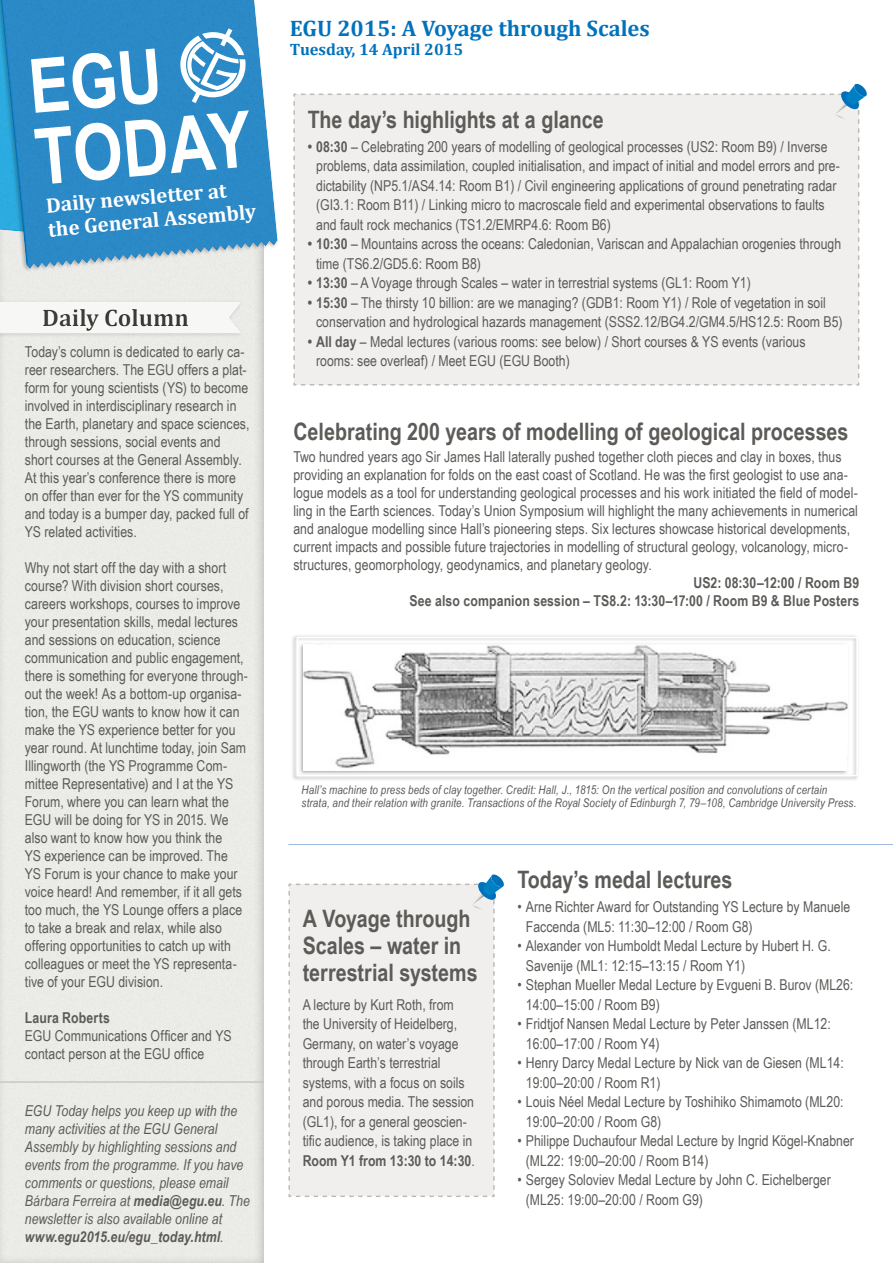
<style>
.page{position:relative;width:893px;height:1263px;background:#fff}
.page>*{position:absolute;margin:0;border:0;box-sizing:border-box;transform-origin:0 0}
.t1{font:700 78px "Arial Narrow";color:#fff}
.Titles{font:700 24px/27px "Arial Narrow";color:#5d5b58}
.t2{font:700 24px "Cambria";color:#494743}
.t3{font:700 22.5px "Cambria";color:#0072bc}
.t4{font:700 21px/24px "Cambria";color:#fff}
.t5{font:700 16.5px "Cambria";color:#0072bc}
.Body_small_for_collu{font:15px/18px "Arial Narrow";color:#5d5b58}
.Body{font:15px/19.5px "Arial Narrow";color:#5d5b58}
.Body_small_for_collu-2{font:italic 15px/18px "Arial Narrow";color:#5d5b58}
.Body_small_for_collu-3{font:700 15px "Arial Narrow";letter-spacing:.01em;color:#5d5b58}
.Body_small_for_collu-4{font:italic 700 15px "Arial Narrow";letter-spacing:.01em;color:#5d5b58}
.Body_small_for_collu-5{font:italic 12px/13.5px "Arial Narrow";letter-spacing:.01em;color:#5d5b58}
.s1{font-weight:700}
.s2{font-weight:400}
</style>
<div class="page">
<div style="left:0;top:161px;width:264px;height:1102px;background:#ebebe8"></div>
<div style="left:0;top:0;width:279px;height:274px;background:#231f20;opacity:.3"></div>
<svg style="left:0;top:0;width:278px;height:269px;background:#4296cc"></svg>
<svg style="left:180px;top:28px;width:66px;height:75px"></svg>
<div style="left:0;top:300px;width:244px;height:38px;background:#e3e3e1"></div>
<svg style="left:0;top:302px;width:241px;height:31px"></svg>
<div style="left:15px;top:299px;width:209px;height:36px;background:#231f20;opacity:.45"></div>
<hr style="left:288px;top:844px;width:605px;height:1px;background:#9dbae1">
<hr style="left:0;top:1081px;width:264px;height:2px;background:#cbc6c0">
<div style="left:291px;top:635px;width:569px;height:146px;background:#231f20;opacity:.38"></div>
<img style="left:304px;top:644px;width:544px;height:127px">
<div style="left:297px;top:637px;width:561px;height:139px;border:2px solid #fff"></div>
<div style="left:293px;top:83px;width:574px;height:303px;background:#f0efee"></div>
<svg style="left:288px;top:874px;width:216px;height:323px;background:#efeeee"></svg>
<div style="left:31px;top:48px;width:128px;height:65px;background:#2b89c7"></div>
<h1 class="t1" style="left:30px;top:99px;width:218px;rotate:-5deg">TODAY</h1>
<h3 class="t4" style="left:45px;top:193px;width:210px;rotate:-5deg">Daily newsletter at the General Assembly</h3>
<h2 class="t2" style="left:42px;top:300px;width:148px">Daily Column</h2>
<p class="Body_small_for_collu" style="left:25px;top:342px;width:226px">Today’s column is dedicated to early ca&shy;reer researchers. The EGU offers a plat&shy;form for young scientists (YS) to become involved in interdisciplinary research in the Earth, planetary and space sciences, through sessions, social events and short courses at the General Assembly.<br>At this year’s conference there is more on offer than ever for the YS community and today is a bumper day, packed full of YS related activities.</p>
<p class="Body_small_for_collu" style="left:25px;top:558px;width:225px">Why not start off the day with a short course? With division short courses, careers workshops, courses to improve your presentation skills, medal lectures and sessions on education, science communication and public engagement, there is something for everyone through&shy;out the week! As a bottom-up organisa&shy;tion, the EGU wants to know how it can make the YS experience better for you year round. At lunchtime today, join Sam Illingworth (the YS Programme Com&shy;mittee Representative) and I at the YS Forum, where you can learn what the EGU will be doing for YS in 2015. We also want to know how you think the<br>YS experience can be improved. The<br>YS Forum is your chance to make your voice heard! And remember, if it all gets too much, the YS Lounge offers a place to take a break and relax, while also offering opportunities to catch up with colleagues or meet the YS representa&shy;tive of your EGU division.</p>
<p class="Body_small_for_collu-3" style="left:25px;top:1006px;width:87px">Laura Roberts</p>
<p class="Body_small_for_collu" style="left:25px;top:1026px;width:208px">EGU Communications Officer and YS contact person at the EGU office</p>
<p class="Body_small_for_collu-2" style="left:25px;top:1101px;width:227px">EGU Today helps you keep up with the many activities at the EGU General Assembly by highlighting sessions and events from the programme. If you have comments or questions, please email Bárbara Ferreira at <span class="s1">media@egu.eu</span>. The newsletter is also available online at</p>
<p class="Body_small_for_collu-4" style="left:25px;top:1225px;width:200px">www.egu2015.eu/egu_today.html<span class="s2">.</span></p>
<p class="t3" style="left:290px;top:12px;width:362px">EGU 2015: A Voyage through Scales</p>
<p class="t5" style="left:290px;top:38px;width:175px">Tuesday, 14 April 2015</p>
<p class="Titles" style="left:308px;top:104px;width:298px">The day’s highlights at a glance</p>
<p class="Body_small_for_collu" style="left:316px;top:136px;width:525px;line-height:19.5px;text-indent:-9px"><span class="s1">• 08:30</span> – Celebrating 200 years of modelling of geological processes (US2: Room B9) / Inverse problems, data assimilation, coupled initialisation, and impact of initial and model errors and pre&shy;dictability (NP5.1/AS4.14: Room B1) / Civil engineering applications of ground penetrating radar (GI3.1: Room B11) / Linking micro to macroscale field and experimental observations to faults and fault rock mechanics (TS1.2/EMRP4.6: Room B6)</p>
<p class="Body_small_for_collu" style="left:316px;top:233px;width:526px;line-height:19.5px;text-indent:-9px"><span class="s1">• 10:30</span> – Mountains across the oceans: Caledonian, Variscan and Appalachian orogenies through time (TS6.2/GD5.6: Room B8)</p>
<p class="Body_small_for_collu" style="left:308px;top:273px;width:445px"><span class="s1">• 13:30</span> – A Voyage through Scales – water in terrestrial systems (GL1: Room Y1)</p>
<p class="Body_small_for_collu" style="left:316px;top:292px;width:528px;line-height:19.5px;text-indent:-9px"><span class="s1">• 15:30</span> – The thirsty 10 billion: are we managing? (GDB1: Room Y1) / Role of vegetation in soil conservation and hydrological hazards management (SSS2.12/BG4.2/GM4.5/HS12.5: Room B5)</p>
<p class="Body_small_for_collu" style="left:316px;top:331px;width:491px;line-height:19.5px;text-indent:-9px"><span class="s1">• All day</span> – Medal lectures (various rooms: see below) / Short courses &amp; YS events (various rooms: see overleaf) / Meet EGU (EGU Booth)</p>
<p class="Titles" style="left:293px;top:416px;width:557px">Celebrating 200 years of modelling of geological processes</p>
<p class="Body_small_for_collu" style="left:293px;top:447px;width:566px">Two hundred years ago Sir James Hall laterally pushed together cloth pieces and clay in boxes, thus providing an explanation for folds on the east coast of Scotland. He was the first geologist to use ana&shy;logue models as a tool for understanding geological processes and his work initiated the field of model&shy;ling in the Earth sciences. Today’s Union Symposium will highlight the many achievements in numerical and analogue modelling since Hall’s pioneering steps. Six lectures showcase historical developments, current impacts and possible future trajectories in modelling of structural geology, volcanology, micro&shy;structures, geomorphology, geodynamics, and planetary geology.</p>
<p class="Body_small_for_collu-3" style="left:694px;top:571px;width:167px">US2: 08:30–12:00 / Room B9</p>
<p class="Body_small_for_collu-3" style="left:409px;top:589px;width:451px">See also companion session – TS8.2: 13:30–17:00 / Room B9 &amp; Blue Posters</p>
<p class="Body_small_for_collu-5" style="left:302px;top:782px;width:556px">Hall’s machine to press beds of clay together. Credit: Hall, J., 1815: On the vertical position and convolutions of certain strata, and their relation with granite. Transactions of the Royal Society of Edinburgh 7, 79–108, Cambridge University Press.</p>
<p class="Titles" style="left:303px;top:904px;width:176px">A Voyage through<br>Scales – water in terrestrial systems</p>
<p class="Body" style="left:303px;top:994px;width:174px">A lecture by Kurt Roth, from<br>the University of Heidelberg,<br>Germany, on water’s voyage through Earth’s terrestrial systems, with a focus on soils and porous media. The session (GL1), for a general geoscien&shy;tific audience, is taking place in<br><span class="s1">Room Y1 from 13:30 to 14:30</span>.</p>
<p class="Titles" style="left:517px;top:865px;width:217px">Today’s medal lectures</p>
<p class="Body_small_for_collu" style="left:526px;top:896px;width:326px;line-height:19.5px;text-indent:-9px">• Arne Richter Award for Outstanding YS Lecture by Manuele<br>Faccenda (ML5: 11:30–12:00 / Room G8)</p>
<p class="Body_small_for_collu" style="left:526px;top:935px;width:306px;line-height:19.5px;text-indent:-9px">• Alexander von Humboldt Medal Lecture by Hubert H. G.<br>Savenije (ML1: 12:15–13:15 / Room Y1)</p>
<p class="Body_small_for_collu" style="left:526px;top:974px;width:329px;line-height:19.5px;text-indent:-9px">• Stephan Mueller Medal Lecture by Evgueni B. Burov (ML26:<br>14:00–15:00 / Room B9)</p>
<p class="Body_small_for_collu" style="left:526px;top:1013px;width:306px;line-height:19.5px;text-indent:-9px">• Fridtjof Nansen Medal Lecture by Peter Janssen (ML12:<br>16:00–17:00 / Room Y4)</p>
<p class="Body_small_for_collu" style="left:526px;top:1052px;width:319px;line-height:19.5px;text-indent:-9px">• Henry Darcy Medal Lecture by Nick van de Giesen (ML14:<br>19:00–20:00 / Room R1)</p>
<p class="Body_small_for_collu" style="left:526px;top:1091px;width:319px;line-height:19.5px;text-indent:-9px">• Louis Néel Medal Lecture by Toshihiko Shimamoto (ML20:<br>19:00–20:00 / Room G8)</p>
<p class="Body_small_for_collu" style="left:526px;top:1130px;width:330px;line-height:19.5px;text-indent:-9px">• Philippe Duchaufour Medal Lecture by Ingrid Kögel-Knabner (ML22: 19:00–20:00 / Room B14)</p>
<p class="Body_small_for_collu" style="left:526px;top:1169px;width:306px;line-height:19.5px;text-indent:-9px">• Sergey Soloviev Medal Lecture by John C. Eichelberger (ML25: 19:00–20:00 / Room G9)</p>
</div>
